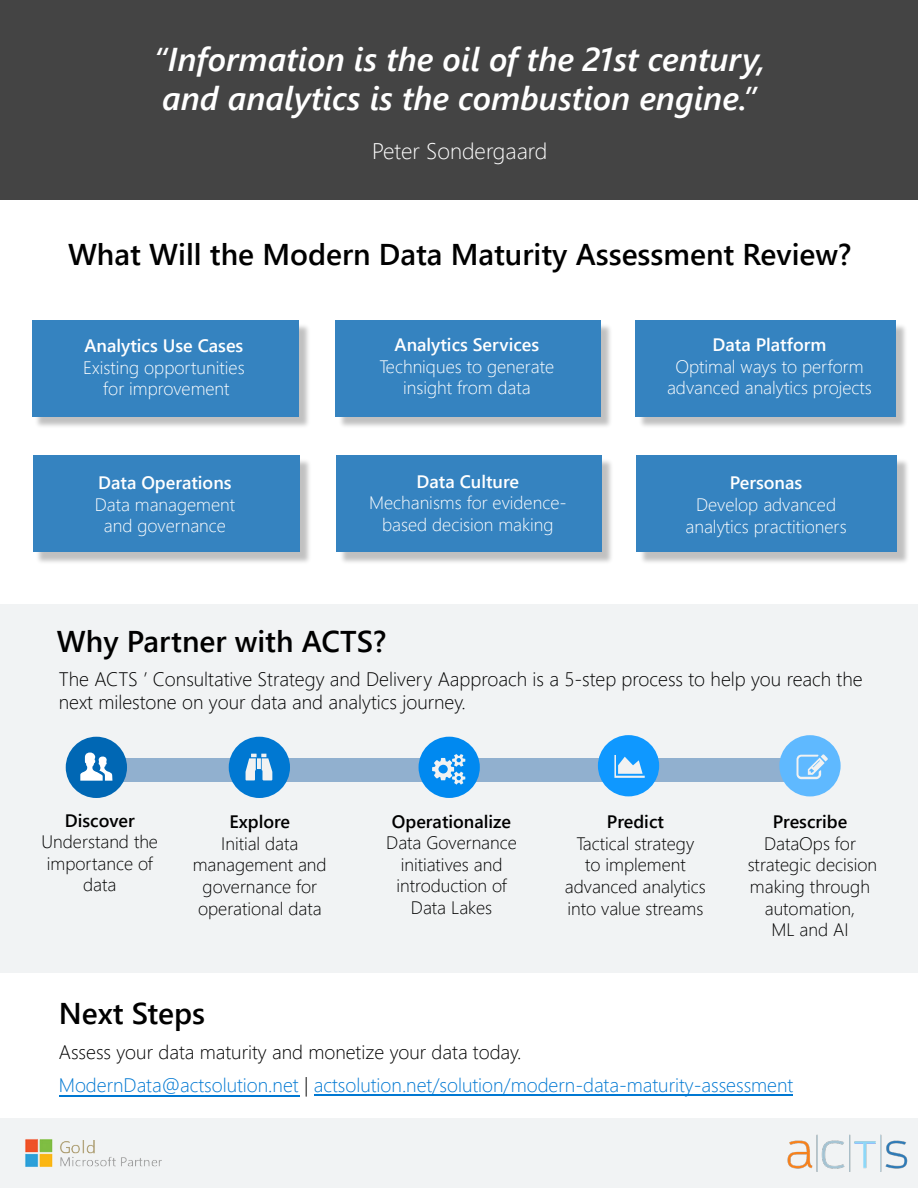
<style>
.page{position:relative;width:918px;height:1188px;background:#fff}
.page>*{position:absolute;margin:0;border:0;box-sizing:border-box;transform-origin:0 0}
.t1{font:italic 600 33px/39.6px "Segoe UI";color:#fff}
.t2{font:600 30px "Segoe UI";color:#000}
.t3{font:300 22.5px "Segoe UI";color:#fff}
.t4{font:300 19.5px/33px "Segoe UI";color:#0078d2}
.t5{font:300 19.5px/23.4px "Segoe UI";color:#000}
.t6{font:300 18px/21.6px "Segoe UI";color:#000;text-align:center}
.t7{font:300 18px/21.6px "Segoe UI";color:#fff;text-align:center}
.t8{font:600 18px "Segoe UI";color:#fff}
.t9{font:600 18px "Segoe UI";color:#000}
.s1{color:#000}
</style>
<div class="page">
<div style="left:0;top:605px;width:918px;height:368px;background:#f1f3f4"></div>
<div style="left:0;top:0;width:918px;height:200px;background:#444"></div>
<img style="left:36px;top:321px;width:273px;height:106px">
<div style="left:32px;top:320px;width:266px;height:97px;background:#3583c0"></div>
<img style="left:340px;top:321px;width:271px;height:106px">
<div style="left:335px;top:320px;width:265px;height:97px;background:#3583c0"></div>
<img style="left:640px;top:325px;width:266px;height:102px">
<div style="left:635px;top:320px;width:261px;height:97px;background:#3583c0"></div>
<img style="left:37px;top:456px;width:273px;height:107px">
<div style="left:33px;top:455px;width:266px;height:97px;background:#3583c0"></div>
<img style="left:341px;top:456px;width:271px;height:107px">
<div style="left:336px;top:455px;width:265px;height:97px;background:#3583c0"></div>
<img style="left:641px;top:460px;width:267px;height:103px">
<div style="left:636px;top:455px;width:261px;height:97px;background:#3583c0"></div>
<div style="left:93px;top:758px;width:732px;height:24px;background:#91b0cf"></div>
<div style="left:66px;top:737px;width:61px;height:61px;background:#0067b4;border-radius:50%"></div>
<div style="left:229px;top:737px;width:61px;height:61px;background:#0078d2;border-radius:50%"></div>
<div style="left:419px;top:737px;width:61px;height:61px;background:#0089f0;border-radius:50%"></div>
<div style="left:598px;top:735px;width:61px;height:61px;background:#0f98ff;border-radius:50%"></div>
<div style="left:779px;top:735px;width:62px;height:61px;background:#5fb9ff;border-radius:50%"></div>
<svg style="left:80px;top:753px;width:32px;height:28px"></svg>
<svg style="left:432px;top:754px;width:33px;height:31px"></svg>
<svg style="left:246px;top:754px;width:26px;height:26px"></svg>
<svg style="left:614px;top:755px;width:31px;height:23px"></svg>
<svg style="left:797px;top:754px;width:31px;height:25px"></svg>
<div style="left:0;top:1119px;width:918px;height:69px;background:#f1f3f4"></div>
<img style="left:788px;top:1135px;width:120px;height:37px">
<img style="left:25px;top:1139px;width:137px;height:28px">
<hr style="left:59px;top:1095px;width:241px;height:1px;background:#0078d2">
<hr style="left:315px;top:1095px;width:478px;height:1px;background:#0078d2">
<h1 class="t1" style="left:154px;top:34px;width:613px">“Information is the oil of the 21st century, and analytics is the combustion engine.”</h1>
<p class="t3" style="left:372px;top:130px;width:177px">Peter Sondergaard</p>
<h2 class="t2" style="left:68px;top:226px;width:785px">What Will the Modern Data Maturity Assessment Review?</h2>
<p class="t8" style="left:85px;top:329px;width:160px">Analytics Use Cases</p>
<p class="t7" style="left:83px;top:355px;width:163px">Existing opportunities for improvement</p>
<p class="t8" style="left:98px;top:466px;width:135px">Data Operations</p>
<p class="t7" style="left:95px;top:492px;width:142px">Data management and governance</p>
<p class="t8" style="left:395px;top:328px;width:146px">Analytics Services</p>
<p class="t7" style="left:380px;top:354px;width:176px">Techniques to generate insight from data</p>
<p class="t8" style="left:417px;top:465px;width:104px">Data Culture</p>
<p class="t7" style="left:369px;top:491px;width:199px">Mechanisms for evidence&shy;based decision making</p>
<p class="t8" style="left:713px;top:328px;width:115px">Data Platform</p>
<p class="t7" style="left:667px;top:354px;width:206px">Optimal ways to perform advanced analytics projects</p>
<p class="t8" style="left:730px;top:466px;width:74px">Personas</p>
<p class="t7" style="left:686px;top:492px;width:163px">Develop advanced analytics practitioners</p>
<h2 class="t2" style="left:57px;top:614px;width:331px">Why Partner with ACTS?</h2>
<p class="t5" style="left:59px;top:665px;width:805px">The ACTS ’ Consultative Strategy and Delivery Aapproach is a 5-step process to help you reach the next milestone on your data and analytics journey.</p>
<p class="t9" style="left:65px;top:803px;width:71px">Discover</p>
<p class="t6" style="left:42px;top:829px;width:118px">Understand the importance of data</p>
<p class="t9" style="left:230px;top:805px;width:62px">Explore</p>
<p class="t6" style="left:193px;top:831px;width:135px">Initial data management and governance for operational data</p>
<p class="t9" style="left:392px;top:804px;width:121px">Operationalize</p>
<p class="t6" style="left:386px;top:830px;width:132px">Data Governance initiatives and introduction of<br>Data Lakes</p>
<p class="t9" style="left:607px;top:805px;width:59px">Predict</p>
<p class="t6" style="left:565px;top:831px;width:143px">Tactical strategy<br>to implement advanced analytics into value streams</p>
<p class="t9" style="left:773px;top:805px;width:76px">Prescribe</p>
<p class="t6" style="left:748px;top:831px;width:131px">DataOps for strategic decision making through automation,<br>ML and AI</p>
<h2 class="t2" style="left:59px;top:985px;width:148px">Next Steps</h2>
<p class="t4" style="left:59px;top:1033px;width:736px"><span class="s1">Assess your data maturity and monetize your data today.<br></span>ModernData@actsolution.net <span class="s1">|</span> actsolution.net/solution/modern-data-maturity-assessment</p>
</div>
